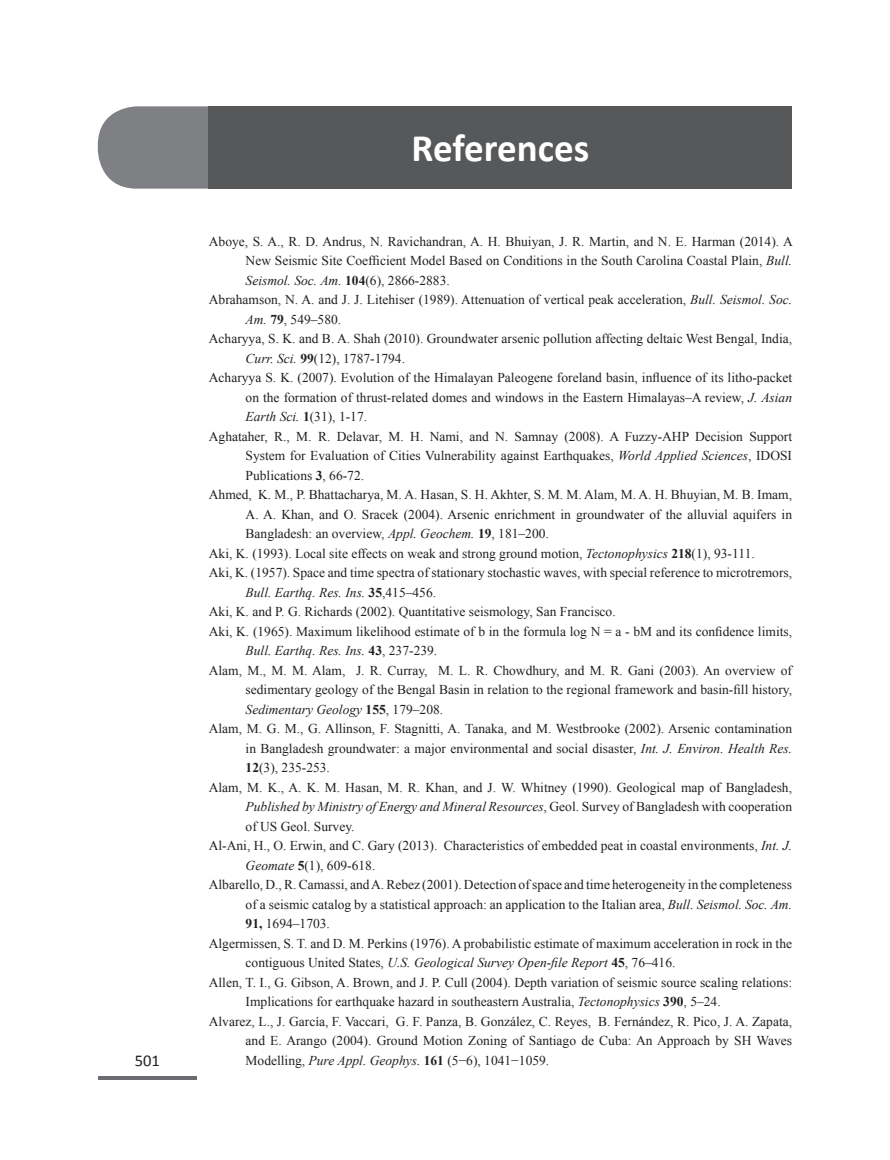
<style>
.page{position:relative;width:890px;height:1160px;background:#fff}
.page>*{position:absolute;margin:0;border:0;box-sizing:border-box;transform-origin:0 0}
.t1{font:700 39px "Calibri";color:#fff}
.t2{font:16.5px "Calibri";color:#231f20}
.t3{font:13.5px "Times New Roman";color:#231f20}
.t4{font:italic 13.5px "Times New Roman";color:#231f20}
.s1{font-style:italic}
.s2{font-weight:700;font-style:normal}
.s3{font-style:normal}
.s4{font-weight:700}
</style>
<div class="page">
<hr style="left:98px;top:1076px;width:99px;height:4px;background:#6c6d70">
<svg style="left:98px;top:106px;width:111px;height:83px;background:#87888b"></svg>
<div style="left:209px;top:106px;width:583px;height:83px;background:#57585a"></div>
<p class="t2" style="left:135px;top:1050px;width:27px">501</p>
<h1 class="t1" style="left:411px;top:123px;width:179px">References</h1>
<p class="t3" style="left:209px;top:232px;width:585px">Aboye, S. A., R. D. Andrus, N. Ravichandran, A. H. Bhuiyan, J. R. Martin, and N. E. Harman (2014). A</p>
<p class="t3" style="left:245px;top:252px;width:548px">New Seismic Site Coefficient Model Based on Conditions in the South Carolina Coastal Plain, <span class="s1">Bull.</span></p>
<p class="t4" style="left:245px;top:271px;width:206px">Seismol. Soc. Am. <span class="s2">104</span><span class="s3">(6), 2866-2883.</span></p>
<p class="t3" style="left:209px;top:291px;width:584px">Abrahamson, N. A. and J. J. Litehiser (1989). Attenuation of vertical peak acceleration, <span class="s1">Bull. Seismol. Soc.</span></p>
<p class="t3" style="left:245px;top:310px;width:97px"><span class="s1">Am.</span> <span class="s4">79</span>, 549–580.</p>
<p class="t3" style="left:209px;top:329px;width:584px">Acharyya, S. K. and B. A. Shah (2010). Groundwater arsenic pollution affecting deltaic West Bengal, India,</p>
<p class="t3" style="left:245px;top:349px;width:161px"><span class="s1">Curr. Sci.</span> <span class="s4">99</span>(12), 1787-1794.</p>
<p class="t3" style="left:209px;top:368px;width:584px">Acharyya S. K. (2007). Evolution of the Himalayan Paleogene foreland basin, influence of its litho-packet</p>
<p class="t3" style="left:245px;top:388px;width:548px">on the formation of thrust-related domes and windows in the Eastern Himalayas–A review, <span class="s1">J. Asian</span></p>
<p class="t3" style="left:245px;top:407px;width:123px"><span class="s1">Earth Sci.</span> <span class="s4">1</span>(31), 1-17.</p>
<p class="t3" style="left:209px;top:427px;width:584px">Aghataher, R., M. R. Delavar, M. H. Nami, and N. Samnay (2008). A Fuzzy-AHP Decision Support</p>
<p class="t3" style="left:245px;top:446px;width:548px">System for Evaluation of Cities Vulnerability against Earthquakes, <span class="s1">World Applied Sciences</span>, IDOSI</p>
<p class="t3" style="left:245px;top:466px;width:120px">Publications <span class="s4">3</span>, 66-72.</p>
<p class="t3" style="left:209px;top:485px;width:584px">Ahmed, K. M., P. Bhattacharya, M. A. Hasan, S. H. Akhter, S. M. M. Alam, M. A. H. Bhuyian, M. B. Imam,</p>
<p class="t3" style="left:245px;top:505px;width:548px">A. A. Khan, and O. Sracek (2004). Arsenic enrichment in groundwater of the alluvial aquifers in</p>
<p class="t3" style="left:245px;top:524px;width:305px">Bangladesh: an overview, <span class="s1">Appl. Geochem.</span> <span class="s4">19</span>, 181–200.</p>
<p class="t3" style="left:209px;top:544px;width:547px">Aki, K. (1993). Local site effects on weak and strong ground motion, <span class="s1">Tectonophysics</span> <span class="s4">218</span>(1), 93-111.</p>
<p class="t3" style="left:209px;top:563px;width:584px">Aki, K. (1957). Space and time spectra of stationary stochastic waves, with special reference to microtremors,</p>
<p class="t4" style="left:245px;top:583px;width:192px">Bull. Earthq. Res. Ins. <span class="s2">35</span><span class="s3">,415–456.</span></p>
<p class="t3" style="left:209px;top:602px;width:408px">Aki, K. and P. G. Richards (2002). Quantitative seismology, San Francisco.</p>
<p class="t3" style="left:209px;top:622px;width:584px">Aki, K. (1965). Maximum likelihood estimate of b in the formula log N = a - bM and its confidence limits,</p>
<p class="t4" style="left:245px;top:641px;width:193px">Bull. Earthq. Res. Ins. <span class="s2">43</span><span class="s3">, 237-239.</span></p>
<p class="t3" style="left:209px;top:661px;width:584px">Alam, M., M. M. Alam, J. R. Curray, M. L. R. Chowdhury, and M. R. Gani (2003). An overview of</p>
<p class="t3" style="left:245px;top:680px;width:548px">sedimentary geology of the Bengal Basin in relation to the regional framework and basin-fill history,</p>
<p class="t4" style="left:245px;top:700px;width:199px">Sedimentary Geology <span class="s2">155</span><span class="s3">, 179–208.</span></p>
<p class="t3" style="left:209px;top:719px;width:585px">Alam, M. G. M., G. Allinson, F. Stagnitti, A. Tanaka, and M. Westbrooke (2002). Arsenic contamination</p>
<p class="t3" style="left:245px;top:739px;width:548px">in Bangladesh groundwater: a major environmental and social disaster, <span class="s1">Int. J. Environ. Health Res.</span></p>
<p class="t3" style="left:245px;top:758px;width:86px"><span class="s4">12</span>(3), 235-253.</p>
<p class="t3" style="left:209px;top:778px;width:584px">Alam, M. K., A. K. M. Hasan, M. R. Khan, and J. W. Whitney (1990). Geological map of Bangladesh,</p>
<p class="t4" style="left:245px;top:797px;width:548px">Published by Ministry of Energy and Mineral Resources<span class="s3">, Geol. Survey of Bangladesh with cooperation</span></p>
<p class="t3" style="left:245px;top:817px;width:110px">of US Geol. Survey.</p>
<p class="t3" style="left:209px;top:836px;width:584px">Al-Ani, H., O. Erwin, and C. Gary (2013). Characteristics of embedded peat in coastal environments, <span class="s1">Int. J.</span></p>
<p class="t3" style="left:245px;top:856px;width:131px"><span class="s1">Geomate</span> <span class="s4">5</span>(1), 609-618.</p>
<p class="t3" style="left:209px;top:875px;width:585px">Albarello, D., R. Camassi, and A. Rebez (2001). Detection of space and time heterogeneity in the completeness</p>
<p class="t3" style="left:245px;top:895px;width:548px">of a seismic catalog by a statistical approach: an application to the Italian area, <span class="s1">Bull. Seismol. Soc. Am.</span></p>
<p class="t3" style="left:245px;top:914px;width:86px"><span class="s4">91,</span> 1694–1703.</p>
<p class="t3" style="left:209px;top:934px;width:584px">Algermissen, S. T. and D. M. Perkins (1976). A probabilistic estimate of maximum acceleration in rock in the</p>
<p class="t4" style="left:245px;top:953px;width:431px"><span class="s3">contiguous United States,</span> U.S. Geological Survey Open-file Report <span class="s2">45</span><span class="s3">, 76–416.</span></p>
<p class="t3" style="left:209px;top:973px;width:584px">Allen, T. I., G. Gibson, A. Brown, and J. P. Cull (2004). Depth variation of seismic source scaling relations:</p>
<p class="t3" style="left:245px;top:992px;width:476px">Implications for earthquake hazard in southeastern Australia, <span class="s1">Tectonophysics</span> <span class="s4">390</span>, 5–24.</p>
<p class="t3" style="left:209px;top:1012px;width:584px">Alvarez, L., J. García, F. Vaccari, G. F. Panza, B. González, C. Reyes, B. Fernández, R. Pico, J. A. Zapata,</p>
<p class="t3" style="left:245px;top:1031px;width:548px">and E. Arango (2004). Ground Motion Zoning of Santiago de Cuba: An Approach by SH Waves</p>
<p class="t3" style="left:245px;top:1051px;width:305px">Modelling, <span class="s1">Pure Appl. Geophys.</span> <span class="s4">161</span> (5−6), 1041−1059.</p>
</div>
